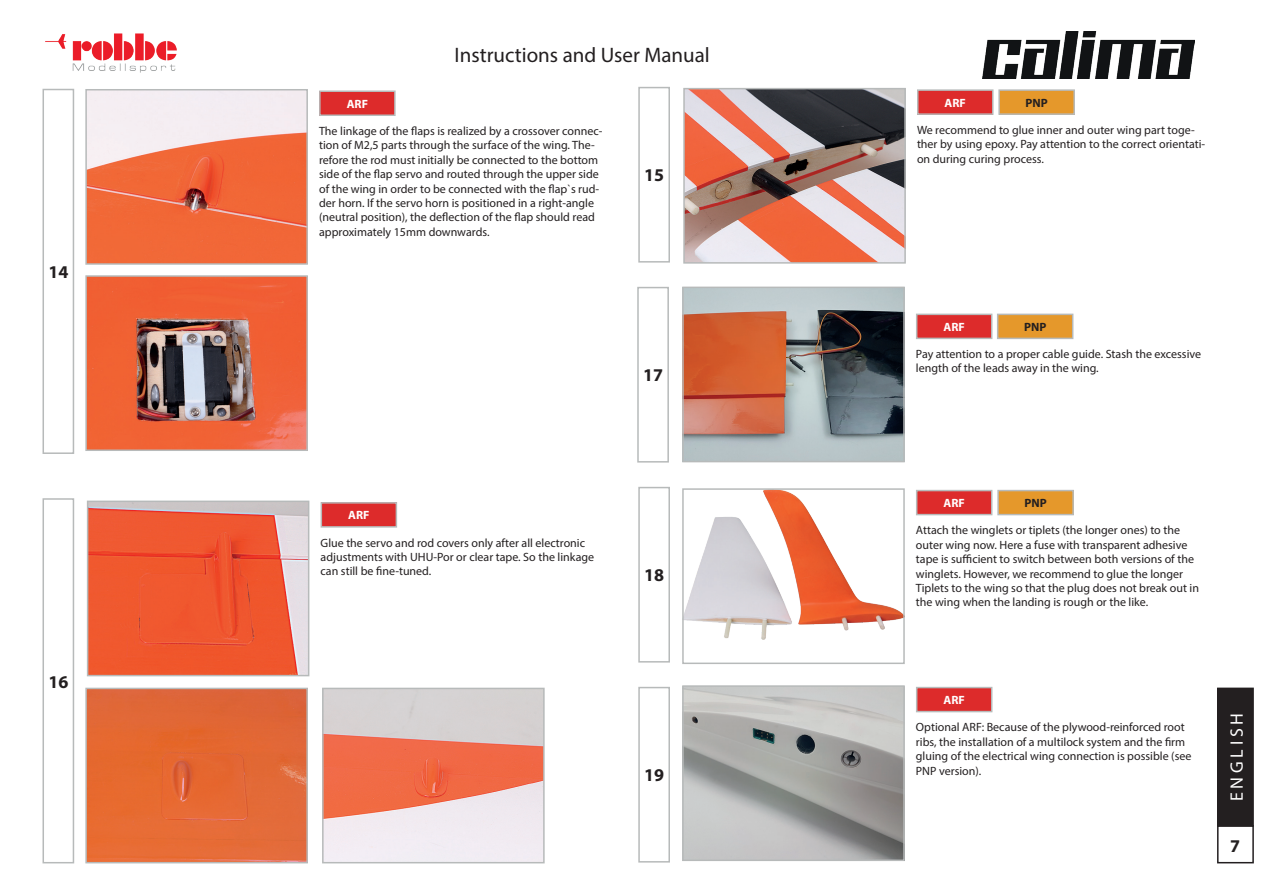
<style>
.page{position:relative;width:1263px;height:893px;background:#fff}
.page>*{position:absolute;margin:0;border:0;box-sizing:border-box;transform-origin:0 0}
.t1{font:21px "Myriad Pro";color:#231f20}
.t2{font:700 18px "Myriad Pro";color:#231f20}
.t3{font:18px "Myriad Pro";letter-spacing:.21em;color:#fff}
.t4{font:12px/14.4px "Myriad Pro";color:#231f20}
.t5{font:700 12px "Myriad Pro";color:#fff}
.t6{font:700 12px "Myriad Pro";color:#231f20}
</style>
<div class="page">
<div style="left:1218px;top:688px;width:35px;height:138px;background:#231f20"></div>
<div style="left:1217px;top:688px;width:37px;height:139px;border:2px solid #231f20"></div>
<div style="left:1217px;top:825px;width:37px;height:38px;border:2px solid #231f20"></div>
<img style="left:45px;top:33px;width:132px;height:40px">
<img style="left:983px;top:32px;width:211px;height:47px">
<div style="left:638px;top:87px;width:32px;height:176px;border:2px solid #b7baba"></div>
<img style="left:685px;top:290px;width:217px;height:169px">
<div style="left:682px;top:287px;width:223px;height:175px;border:2px solid #b7baba"></div>
<div style="left:917px;top:314px;width:75px;height:24px;background:#dd2b2b"></div>
<div style="left:916px;top:314px;width:76px;height:25px;border:2px solid #b7baba"></div>
<div style="left:43px;top:89px;width:31px;height:365px;border:2px solid #b7baba"></div>
<img style="left:88px;top:92px;width:217px;height:170px">
<div style="left:85px;top:89px;width:223px;height:176px;border:2px solid #b7baba"></div>
<div style="left:320px;top:91px;width:75px;height:24px;background:#dd2b2b"></div>
<div style="left:319px;top:90px;width:77px;height:26px;border:2px solid #b7baba"></div>
<div style="left:637px;top:287px;width:32px;height:176px;border:2px solid #b7baba"></div>
<img style="left:686px;top:91px;width:217px;height:170px">
<div style="left:683px;top:88px;width:223px;height:176px;border:2px solid #b7baba"></div>
<div style="left:918px;top:90px;width:75px;height:24px;background:#dd2b2b"></div>
<div style="left:917px;top:89px;width:76px;height:26px;border:2px solid #b7baba"></div>
<div style="left:999px;top:90px;width:75px;height:24px;background:#e5982b"></div>
<div style="left:998px;top:89px;width:77px;height:26px;border:2px solid #b7baba"></div>
<div style="left:638px;top:687px;width:32px;height:175px;border:2px solid #b7baba"></div>
<img style="left:685px;top:491px;width:217px;height:148px">
<div style="left:682px;top:488px;width:223px;height:176px;border:2px solid #b7baba"></div>
<div style="left:917px;top:491px;width:75px;height:24px;background:#dd2b2b"></div>
<div style="left:916px;top:490px;width:76px;height:25px;border:2px solid #b7baba"></div>
<div style="left:998px;top:491px;width:75px;height:24px;background:#e5982b"></div>
<div style="left:997px;top:490px;width:77px;height:25px;border:2px solid #b7baba"></div>
<div style="left:638px;top:487px;width:32px;height:176px;border:2px solid #b7baba"></div>
<img style="left:685px;top:688px;width:217px;height:170px">
<div style="left:682px;top:685px;width:223px;height:176px;border:2px solid #b7baba"></div>
<div style="left:917px;top:688px;width:75px;height:24px;background:#dd2b2b"></div>
<div style="left:916px;top:687px;width:76px;height:25px;border:2px solid #b7baba"></div>
<div style="left:43px;top:498px;width:31px;height:365px;border:2px solid #b7baba"></div>
<img style="left:90px;top:504px;width:216px;height:169px">
<div style="left:87px;top:501px;width:222px;height:175px;border:2px solid #b7baba"></div>
<div style="left:321px;top:503px;width:75px;height:24px;background:#dd2b2b"></div>
<div style="left:321px;top:502px;width:76px;height:26px;border:2px solid #b7baba"></div>
<img style="left:88px;top:278px;width:217px;height:170px">
<div style="left:85px;top:275px;width:223px;height:176px;border:2px solid #b7baba"></div>
<img style="left:88px;top:691px;width:217px;height:169px">
<div style="left:85px;top:688px;width:223px;height:175px;border:2px solid #b7baba"></div>
<img style="left:325px;top:691px;width:217px;height:169px">
<div style="left:322px;top:688px;width:223px;height:175px;border:2px solid #b7baba"></div>
<div style="left:998px;top:314px;width:75px;height:24px;background:#e5982b"></div>
<div style="left:997px;top:314px;width:76px;height:25px;border:2px solid #b7baba"></div>
<h2 class="t2" style="left:48px;top:260px;width:21px">14</h2>
<h2 class="t2" style="left:48px;top:670px;width:21px">16</h2>
<h1 class="t1" style="left:455px;top:42px;width:257px">Instructions and User Manual</h1>
<p class="t5" style="left:347px;top:96px;width:23px">ARF</p>
<p class="t4" style="left:319px;top:124px;width:285px">The linkage of the flaps is realized by a crossover connec&shy;tion of M2,5 parts through the surface of the wing. The&shy;refore the rod must initially be connected to the bottom side of the flap servo and routed through the upper side of the wing in order to be connected with the flap`s rud&shy;der horn. If the servo horn is positioned in a right-angle (neutral position), the deflection of the flap should read approximately 15mm downwards.</p>
<h2 class="t2" style="left:644px;top:164px;width:21px">15</h2>
<h2 class="t2" style="left:643px;top:364px;width:21px">17</h2>
<p class="t5" style="left:348px;top:507px;width:23px">ARF</p>
<p class="t4" style="left:321px;top:535px;width:275px">Glue the servo and rod covers only after all electronic adjustments with UHU-Por or clear tape. So the linkage can still be fine-tuned.</p>
<h2 class="t2" style="left:644px;top:564px;width:21px">18</h2>
<h2 class="t2" style="left:644px;top:764px;width:21px">19</h2>
<p class="t5" style="left:944px;top:95px;width:23px">ARF</p>
<p class="t6" style="left:1025px;top:95px;width:24px">PNP</p>
<p class="t4" style="left:917px;top:122px;width:290px">We recommend to glue inner and outer wing part toge&shy;ther by using epoxy. Pay attention to the correct orientati&shy;on during curing process.</p>
<p class="t5" style="left:943px;top:319px;width:23px">ARF</p>
<p class="t4" style="left:916px;top:346px;width:287px">Pay attention to a proper cable guide. Stash the excessive length of the leads away in the wing.</p>
<p class="t6" style="left:1024px;top:319px;width:24px">PNP</p>
<p class="t5" style="left:943px;top:495px;width:23px">ARF</p>
<p class="t6" style="left:1024px;top:495px;width:24px">PNP</p>
<p class="t4" style="left:916px;top:523px;width:285px">Attach the winglets or tiplets (the longer ones) to the outer wing now. Here a fuse with transparent adhesive tape is sufficient to switch between both versions of the winglets. However, we recommend to glue the longer Tiplets to the wing so that the plug does not break out in the wing when the landing is rough or the like.</p>
<p class="t5" style="left:943px;top:692px;width:23px">ARF</p>
<p class="t4" style="left:916px;top:720px;width:277px">Optional ARF: Because of the plywood-reinforced root ribs, the installation of a multilock system and the firm gluing of the electrical wing connection is possible (see PNP version).</p>
<h2 class="t3" style="left:1226px;top:801px;width:90px;rotate:-90deg">ENGLISH</h2>
<h2 class="t2" style="left:1230px;top:834px;width:11px">7</h2>
</div>
